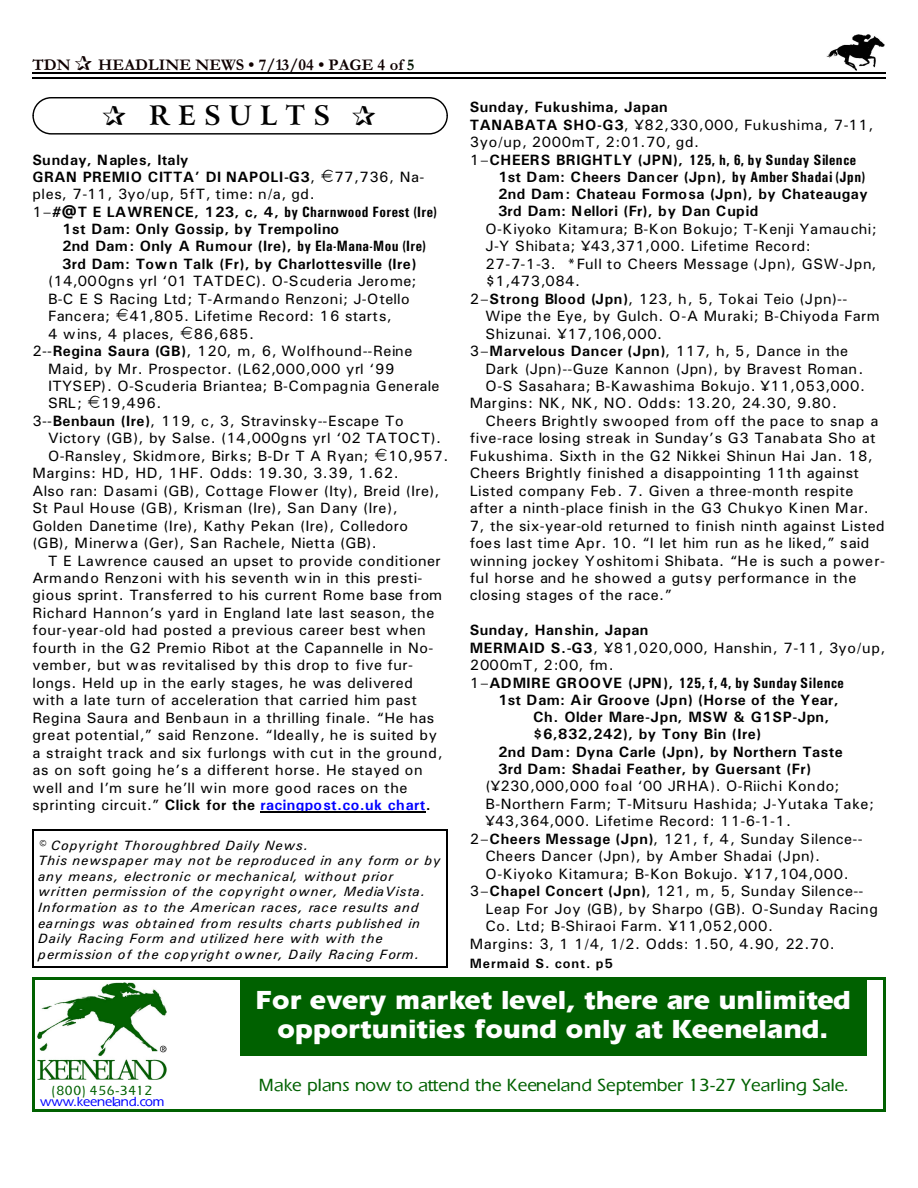
<style>
.page{position:relative;width:918px;height:1188px;background:#fff}
.page>*{position:absolute;margin:0;border:0;box-sizing:border-box;transform-origin:0 0}
.t1{font:900 27px/29.8px "Eraser";color:#fff;text-align:center}
.t2{font:700 27px "Arrus BT";letter-spacing:.295em;color:#000}
.t3{font:18px "Eraser";letter-spacing:.005em;color:#006100}
.t4{font:700 16.5px "Garamond";letter-spacing:.005em;color:#0f0000}
.t5{font:15px/17.4px "Univers";letter-spacing:.03em;color:#000}
.t6{font:700 15px/17.2px "Univers";letter-spacing:.03em;color:#000}
.t7{font:700 15px "Univers Condensed";letter-spacing:.03em;color:#000}
.t8{font:15px "Univers";letter-spacing:.01em;color:#000}
.t9{font:italic 13.5px/15.6px "Univers";letter-spacing:.065em;color:#000}
.t10{font:13.5px "Eraser";letter-spacing:-.015em;color:#00f}
.t11{font:700 13.5px "Univers";letter-spacing:.065em;color:#000}
.t12{font:13.5px "Eraser";letter-spacing:.04em;color:#006100}
.s1{color:#001400}
.s2{font-weight:400}
.s3{font-family:"Univers";font-weight:400}
.s4{font-family:"Univers"}
.s5{font-family:"Univers Condensed"}
.s6{font-weight:700}
.s7{font-weight:700;color:#00f}
</style>
<div class="page">
<img style="left:826px;top:34px;width:59px;height:36px">
<hr style="left:32px;top:72px;width:853px;height:1px;background:#000">
<hr style="left:32px;top:77px;width:853px;height:2px;background:#000">
<img style="left:37px;top:982px;width:129px;height:98px">
<div style="left:240px;top:980px;width:626px;height:76px;background:#006100"></div>
<hr style="left:32px;top:977px;width:3px;height:135px;background:#006100">
<hr style="left:883px;top:977px;width:2px;height:135px;background:#006100">
<hr style="left:32px;top:977px;width:853px;height:3px;background:#006100">
<hr style="left:32px;top:1110px;width:853px;height:2px;background:#006100">
<div style="left:32px;top:97px;width:416px;height:38px;border:1px solid #000;border-radius:18px"></div>
<hr style="left:32px;top:829px;width:2px;height:139px;background:#000">
<hr style="left:447px;top:829px;width:1px;height:139px;background:#000">
<hr style="left:32px;top:829px;width:416px;height:2px;background:#000">
<hr style="left:32px;top:967px;width:416px;height:1px;background:#000">
<hr style="left:260px;top:812px;width:166px;height:1px;background:#000">
<p class="t4" style="left:32px;top:59px;width:40px">TDN</p>
<p class="t4" style="left:98px;top:59px;width:318px">HEADLINE NEWS • 7/13/04 • PAGE 4 of <span class="s1">5</span></p>
<h1 class="t2" style="left:149px;top:105px;width:183px">RESULTS</h1>
<p class="t6" style="left:32px;top:152px;width:284px">Sunday, Naples, Italy<br>GRAN PREMIO CITTA’ DI NAPOLI-G3<span class="s2">,</span></p>
<p class="t5" style="left:334px;top:169px;width:92px">77,736, Na-</p>
<p class="t5" style="left:32px;top:187px;width:284px">ples, 7-11, 3yo/up, 5fT, time: n/a, gd.</p>
<p class="t7" style="left:32px;top:207px;width:406px"><span class="s3">1–</span><span class="s4">#@T E LAWRENCE, 123, c, 4,</span> by Charnwood Forest (Ire)</p>
<p class="t6" style="left:62px;top:222px;width:365px">1st Dam: Only Gossip, by Trempolino<br>2nd Dam: Only A Rumour (Ire), <span class="s5">by Ela-Mana-Mou (Ire)<br></span>3rd Dam: Town Talk (Fr), by Charlottesville (Ire)</p>
<p class="t5" style="left:48px;top:274px;width:370px">(14,000gns yrl ‘01 TATDEC). O-Scuderia Jerome;<br>B-C E S Racing Ltd; T-Armando Renzoni; J-Otello<br>Fancera;</p>
<p class="t5" style="left:48px;top:309px;width:345px;text-indent:82px">41,805. Lifetime Record: 16 starts,<br>4 wins, 4 places,</p>
<p class="t5" style="left:194px;top:326px;width:62px">86,685.</p>
<p class="t5" style="left:32px;top:344px;width:382px">2--<span class="s6">Regina Saura (GB)</span>, 120, m, 6, Wolfhound--Reine</p>
<p class="t5" style="left:48px;top:361px;width:348px">Maid, by Mr. Prospector. (L62,000,000 yrl ‘99</p>
<p class="t8" style="left:48px;top:381px;width:393px">ITYSEP). O-Scuderia Briantea; B-Compagnia Generale</p>
<p class="t5" style="left:48px;top:396px;width:35px">SRL;</p>
<p class="t5" style="left:101px;top:396px;width:62px">19,496.</p>
<p class="t5" style="left:32px;top:413px;width:373px">3--<span class="s6">Benbaun (Ire)</span>, 119, c, 3, Stravinsky--Escape To</p>
<p class="t5" style="left:48px;top:431px;width:395px">Victory (GB), by Salse. (14,000gns yrl ‘02 TATOCT).</p>
<p class="t5" style="left:48px;top:448px;width:322px">O-Ransley, Skidmore, Birks; B-Dr T A Ryan;</p>
<p class="t5" style="left:32px;top:448px;width:418px;text-indent:356px">10,957.<br>Margins: HD, HD, 1HF. Odds: 19.30, 3.39, 1.62.<br>Also ran: Dasami (GB), Cottage Flower (Ity), Breid (Ire), St Paul House (GB), Krisman (Ire), San Dany (Ire), Golden Danetime (Ire), Kathy Pekan (Ire), Colledoro<br>(GB), Minerwa (Ger), San Rachele, Nietta (GB).</p>
<p class="t5" style="left:32px;top:553px;width:412px;text-indent:16px">T E Lawrence caused an upset to provide conditioner Armando Renzoni with his seventh win in this presti&shy;gious sprint. Transferred to his current Rome base from Richard Hannon’s yard in England late last season, the four-year-old had posted a previous career best when fourth in the G2 Premio Ribot at the Capannelle in No&shy;vember, but was revitalised by this drop to five fur&shy;longs. Held up in the early stages, he was delivered with a late turn of acceleration that carried him past Regina Saura and Benbaun in a thrilling finale. “He has great potential,” said Renzone. “Ideally, he is suited by a straight track and six furlongs with cut in the ground, as on soft going he’s a different horse. He stayed on well and I’m sure he’ll win more good races on the sprinting circuit.” <span class="s6">Click for the</span> <span class="s7">racingpost.co.uk chart</span><span class="s6">.</span></p>
<p class="t9" style="left:38px;top:839px;width:404px">© Copyright Thoroughbred Daily News.<br>This newspaper may not be reproduced in any form or by any means, electronic or mechanical, without prior written permission of the copyright owner, MediaVista.<br>Information as to the American races, race results and earnings was obtained from results charts published in Daily Racing Form and utilized here with with the permission of the copyright owner, Daily Racing Form.</p>
<p class="t5" style="left:470px;top:100px;width:405px"><span class="s6">Sunday, Fukushima, Japan<br>TANABATA SHO-G3</span>, ¥82,330,000, Fukushima, 7-11,<br>3yo/up, 2000mT, 2:01.70, gd.</p>
<p class="t7" style="left:470px;top:154px;width:388px"><span class="s3">1–</span><span class="s4">CHEERS BRIGHTLY (JPN),</span> 125, h, 6, by Sunday Silence</p>
<p class="t6" style="left:498px;top:169px;width:371px">1st Dam: Cheers Dancer (Jpn), <span class="s5">by Amber Shadai (Jpn)<br></span>2nd Dam: Chateau Formosa (Jpn), by Chateaugay<br>3rd Dam: Nellori (Fr), by Dan Cupid</p>
<p class="t5" style="left:485px;top:221px;width:393px">O-Kiyoko Kitamura; B-Kon Bokujo; T-Kenji Yamauchi;</p>
<p class="t5" style="left:485px;top:239px;width:327px">J-Y Shibata; ¥43,371,000. Lifetime Record:</p>
<p class="t5" style="left:485px;top:256px;width:393px">27-7-1-3. *Full to Cheers Message (Jpn), GSW-Jpn,</p>
<p class="t5" style="left:485px;top:274px;width:96px">$1,473,084.</p>
<p class="t5" style="left:470px;top:291px;width:379px">2–<span class="s6">Strong Blood (Jpn)</span>, 123, h, 5, Tokai Teio (Jpn)--</p>
<p class="t5" style="left:485px;top:309px;width:396px">Wipe the Eye, by Gulch. O-A Muraki; B-Chiyoda Farm</p>
<p class="t5" style="left:485px;top:326px;width:178px">Shizunai. ¥17,106,000.</p>
<p class="t5" style="left:470px;top:344px;width:380px">3–<span class="s6">Marvelous Dancer (Jpn)</span>, 117, h, 5, Dance in the</p>
<p class="t5" style="left:485px;top:361px;width:379px">Dark (Jpn)--Guze Kannon (Jpn), by Bravest Roman.</p>
<p class="t5" style="left:485px;top:378px;width:381px">O-S Sasahara; B-Kawashima Bokujo. ¥11,053,000.</p>
<p class="t5" style="left:470px;top:396px;width:369px">Margins: NK, NK, NO. Odds: 13.20, 24.30, 9.80.</p>
<p class="t5" style="left:485px;top:413px;width:394px">Cheers Brightly swooped from off the pace to snap a</p>
<p class="t5" style="left:470px;top:431px;width:407px">five-race losing streak in Sunday’s G3 Tanabata Sho at</p>
<p class="t5" style="left:470px;top:448px;width:405px">Fukushima. Sixth in the G2 Nikkei Shinun Hai Jan. 18,</p>
<p class="t5" style="left:470px;top:466px;width:391px">Cheers Brightly finished a disappointing 11th against</p>
<p class="t5" style="left:470px;top:483px;width:385px">Listed company Feb. 7. Given a three-month respite</p>
<p class="t5" style="left:470px;top:501px;width:401px">after a ninth-place finish in the G3 Chukyo Kinen Mar.</p>
<p class="t5" style="left:470px;top:518px;width:416px">7, the six-year-old returned to finish ninth against Listed</p>
<p class="t8" style="left:470px;top:538px;width:401px">foes last time Apr. 10. “I let him run as he liked,” said</p>
<p class="t5" style="left:470px;top:553px;width:417px">winning jockey Yoshitomi Shibata. “He is such a power-</p>
<p class="t5" style="left:470px;top:570px;width:388px">ful horse and he showed a gutsy performance in the</p>
<p class="t5" style="left:470px;top:588px;width:204px">closing stages of the race.”</p>
<p class="t5" style="left:470px;top:623px;width:417px"><span class="s6">Sunday, Hanshin, Japan<br>MERMAID S.-G3</span>, ¥81,020,000, Hanshin, 7-11, 3yo/up,<br>2000mT, 2:00, fm.</p>
<p class="t7" style="left:470px;top:677px;width:376px"><span class="s3">1–</span><span class="s4">ADMIRE GROOVE (JPN),</span> 125, f, 4, by Sunday Silence</p>
<p class="t6" style="left:498px;top:692px;width:342px">1st Dam: Air Groove (Jpn) (Horse of the Year,</p>
<p class="t6" style="left:533px;top:710px;width:298px">Ch. Older Mare-Jpn, MSW &amp; G1SP-Jpn,</p>
<p class="t6" style="left:533px;top:727px;width:230px">$6,832,242), by Tony Bin (Ire)</p>
<p class="t6" style="left:498px;top:744px;width:346px">2nd Dam: Dyna Carle (Jpn), by Northern Taste</p>
<p class="t6" style="left:498px;top:762px;width:315px">3rd Dam: Shadai Feather, by Guersant (Fr)</p>
<p class="t5" style="left:485px;top:779px;width:356px">(¥230,000,000 foal ‘00 JRHA). O-Riichi Kondo;</p>
<p class="t5" style="left:485px;top:796px;width:390px">B-Northern Farm; T-Mitsuru Hashida; J-Yutaka Take;</p>
<p class="t5" style="left:485px;top:814px;width:307px">¥43,364,000. Lifetime Record: 11-6-1-1.</p>
<p class="t5" style="left:470px;top:831px;width:394px">2–<span class="s6">Cheers Message (Jpn)</span>, 121, f, 4, Sunday Silence--</p>
<p class="t5" style="left:485px;top:849px;width:336px">Cheers Dancer (Jpn), by Amber Shadai (Jpn).</p>
<p class="t5" style="left:485px;top:866px;width:365px">O-Kiyoko Kitamura; B-Kon Bokujo. ¥17,104,000.</p>
<p class="t5" style="left:470px;top:884px;width:395px">3–<span class="s6">Chapel Concert (Jpn)</span>, 121, m, 5, Sunday Silence--</p>
<p class="t5" style="left:485px;top:901px;width:394px">Leap For Joy (GB), by Sharpo (GB). O-Sunday Racing</p>
<p class="t5" style="left:485px;top:919px;width:289px">Co. Ltd; B-Shiraoi Farm. ¥11,052,000.</p>
<p class="t5" style="left:470px;top:936px;width:367px">Margins: 3, 1 1/4, 1/2. Odds: 1.50, 4.90, 22.70.</p>
<p class="t11" style="left:470px;top:959px;width:145px">Mermaid S. cont. p5</p>
<p class="t12" style="left:52px;top:1085px;width:102px">(800) 456-3412</p>
<p class="t10" style="left:40px;top:1097px;width:126px">www.keeneland.com</p>
<h1 class="t1" style="left:255px;top:987px;width:597px">For every market level, there are unlimited opportunities found only at Keeneland.</h1>
<p class="t3" style="left:259px;top:1079px;width:591px">Make plans now to attend the Keeneland September 13-27 Yearling Sale.</p>
</div>
